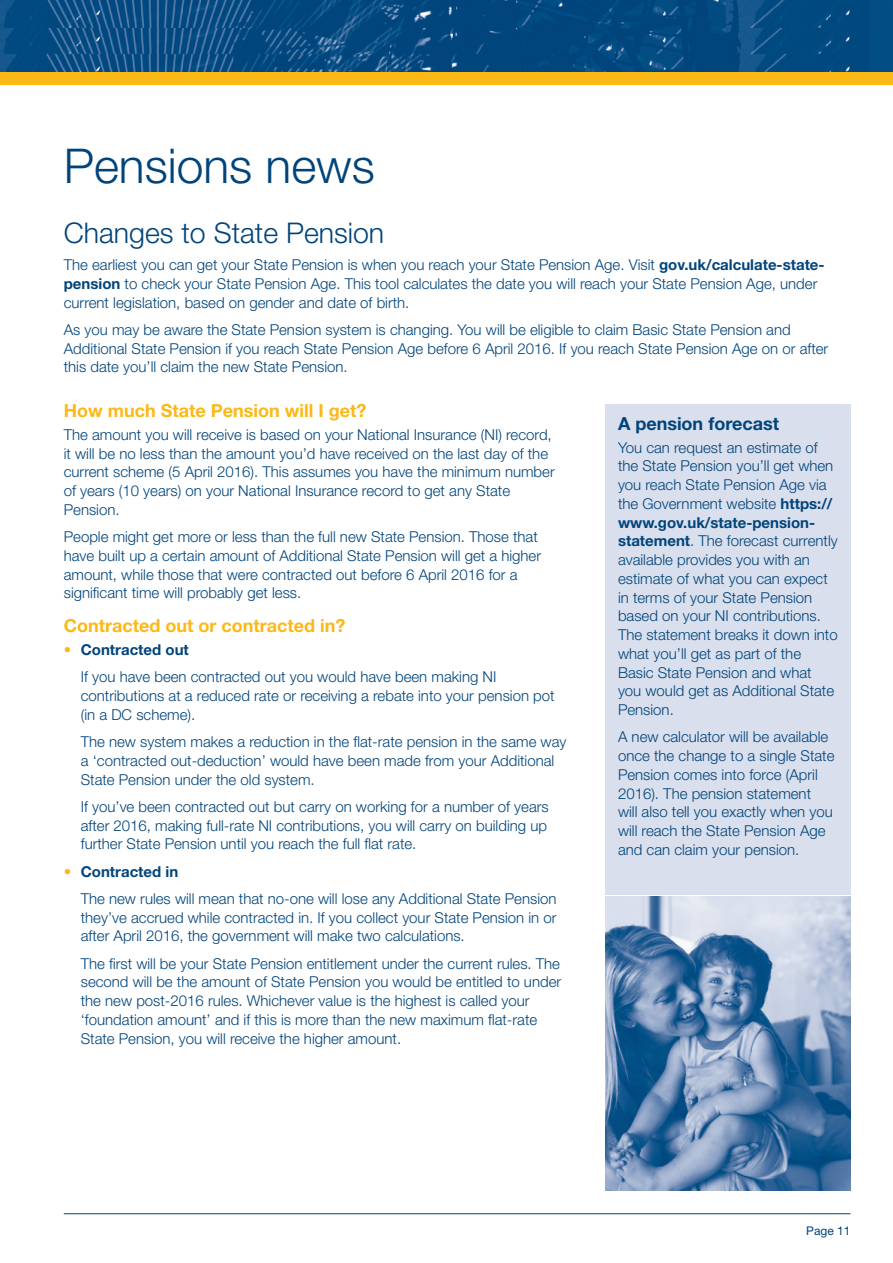
<style>
.page{position:relative;width:893px;height:1263px;background:#fff}
.page>*{position:absolute;margin:0;border:0;box-sizing:border-box;transform-origin:0 0}
.t1{font:300 48px "Helvetica Neue LT Std";color:#00447b}
.t2{font:300 28.5px "Helvetica Neue LT Std";color:#00447b}
.t3{font:700 18px "Helvetica Neue LT Std";color:#fcb814}
.t4{font:700 18px "Helvetica Neue LT Std";color:#00447b}
.t5{font:300 15px/18.8px "Helvetica Neue LT Std";color:#00447b}
.t6{font:12px "Helvetica Neue LT Std";color:#00447b}
.s1{font-weight:700}
.s2{font-weight:900;color:#fcb814}
</style>
<div class="page">
<img style="left:0;top:0;width:893px;height:72px">
<div style="left:0;top:72px;width:893px;height:13px;background:#fcb814"></div>
<hr style="left:64px;top:1213px;width:786px;height:1px;background:#00447b">
<div style="left:605px;top:404px;width:245px;height:491px;background:#d9dfec"></div>
<img style="left:605px;top:896px;width:245px;height:295px">
<h1 class="t1" style="left:64px;top:137px;width:313px">Pensions news</h1>
<h2 class="t2" style="left:64px;top:215px;width:322px">Changes to State Pension</h2>
<p class="t5" style="left:64px;top:255px;width:762px">The earliest you can get your State Pension is when you reach your State Pension Age. Visit <span class="s1">gov.uk/calculate-state&shy;pension</span> to check your State Pension Age. This tool calculates the date you will reach your State Pension Age, under current legislation, based on gender and date of birth.</p>
<p class="t5" style="left:64px;top:320px;width:766px">As you may be aware the State Pension system is changing. You will be eligible to claim Basic State Pension and<br>Additional State Pension if you reach State Pension Age before 6 April 2016. If you reach State Pension Age on or after this date you’ll claim the new State Pension.</p>
<p class="t3" style="left:64px;top:399px;width:304px">How much State Pension will I get?</p>
<p class="t5" style="left:64px;top:425px;width:492px">The amount you will receive is based on your National Insurance (NI) record, it will be no less than the amount you’d have received on the last day of the current scheme (5 April 2016). This assumes you have the minimum number of years (10 years) on your National Insurance record to get any State Pension.</p>
<p class="t5" style="left:64px;top:527px;width:479px">People might get more or less than the full new State Pension. Those that have built up a certain amount of Additional State Pension will get a higher amount, while those that were contracted out before 6 April 2016 for a significant time will probably get less.</p>
<p class="t3" style="left:64px;top:615px;width:283px">Contracted out or contracted in?</p>
<p class="t5" style="left:81px;top:636px;width:417px;line-height:27.3px;text-indent:-17px"><span class="s2">•</span> <span class="s1">Contracted out<br></span>If you have been contracted out you would have been making NI</p>
<p class="t5" style="left:81px;top:686px;width:475px">contributions at a reduced rate or receiving a rebate into your pension pot (in a DC scheme).</p>
<p class="t5" style="left:81px;top:732px;width:487px">The new system makes a reduction in the flat-rate pension in the same way a ‘contracted out-deduction’ would have been made from your Additional<br>State Pension under the old system.</p>
<p class="t5" style="left:81px;top:797px;width:469px;text-align:justify">If you’ve been contracted out but carry on working for a number of years after 2016, making full-rate NI contributions, you will carry on building up further State Pension until you reach the full flat rate.</p>
<p class="t5" style="left:81px;top:857px;width:477px;line-height:27.3px;text-indent:-17px"><span class="s2">•</span> <span class="s1">Contracted in<br></span>The new rules will mean that no-one will lose any Additional State Pension</p>
<p class="t5" style="left:81px;top:908px;width:477px">they’ve accrued while contracted in. If you collect your State Pension in or after April 2016, the government will make two calculations.</p>
<p class="t5" style="left:81px;top:954px;width:482px">The first will be your State Pension entitlement under the current rules. The second will be the amount of State Pension you would be entitled to under the new post-2016 rules. Whichever value is the highest is called your ‘foundation amount’ and if this is more than the new maximum flat-rate State Pension, you will receive the higher amount.</p>
<p class="t4" style="left:618px;top:412px;width:162px">A pension forecast</p>
<p class="t5" style="left:618px;top:438px;width:221px">You can request an estimate of the State Pension you’ll get when you reach State Pension Age via the Government website <span class="s1">https:// www.gov.uk/state-pension&shy;statement</span>. The forecast currently available provides you with an estimate of what you can expect in terms of your State Pension based on your NI contributions.<br>The statement breaks it down into what you’ll get as part of the<br>Basic State Pension and what you would get as Additional State<br>Pension.</p>
<p class="t5" style="left:618px;top:727px;width:218px">A new calculator will be available once the change to a single State<br>Pension comes into force (April<br>2016). The pension statement<br>will also tell you exactly when you will reach the State Pension Age and can claim your pension.</p>
<p class="t6" style="left:806px;top:1224px;width:46px">Page 11</p>
</div>
